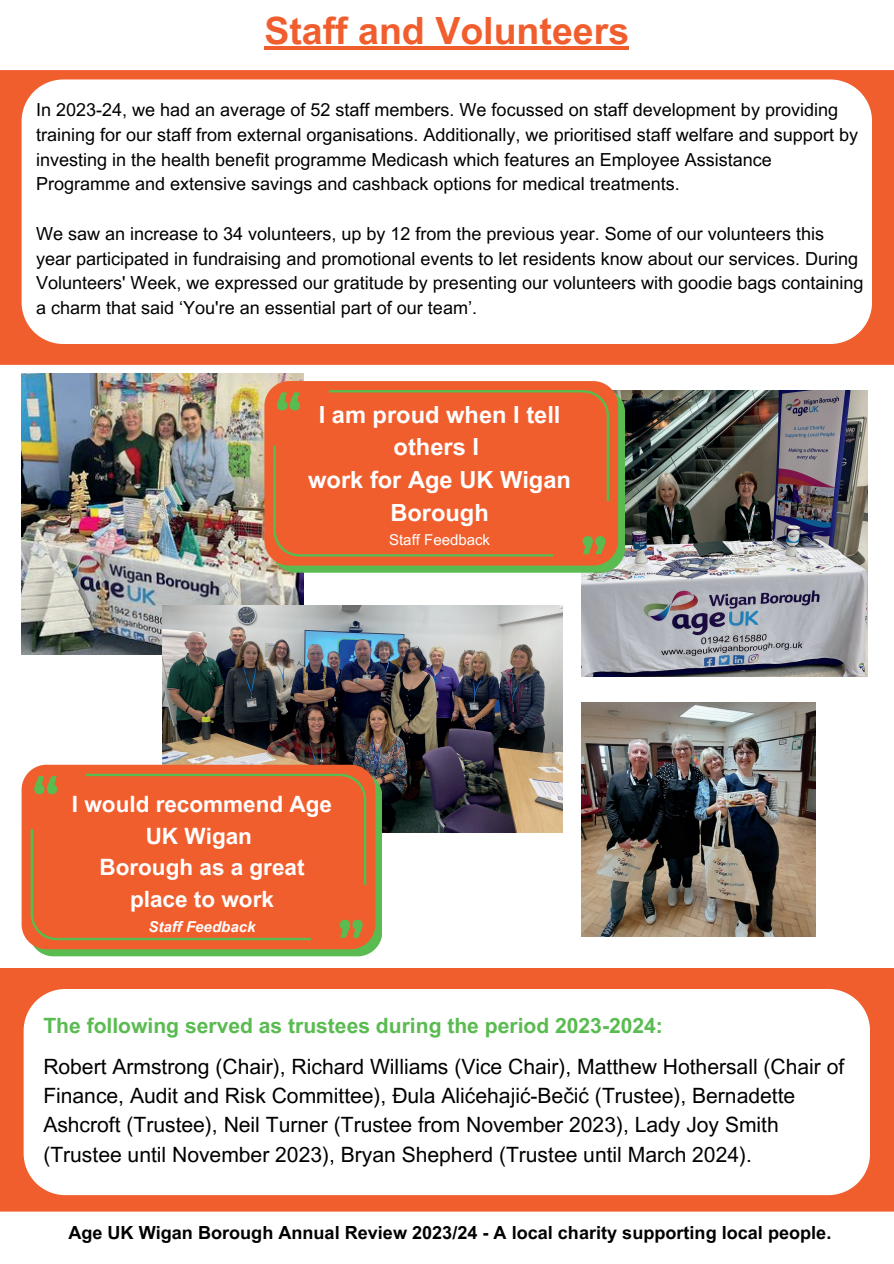
<style>
.page{position:relative;width:894px;height:1264px;background:#fff}
.page>*{position:absolute;margin:0;border:0;box-sizing:border-box;transform-origin:0 0}
.t1{font:700 37.5px "Arial MT Pro";color:#f15e2e}
.t2{font:700 23.7px/32.7px "Arial MT Pro";color:#fff;text-align:center}
.t3{font:700 22.5px/31.5px "Arial MT Pro";color:#fff;text-align:center}
.t4{font:21px/29.2px "Arial MT Pro";color:#000}
.t5{font:700 21px "Arial MT Pro";color:#59bb50}
.t6{font:18px/24.8px "Arial MT Pro";color:#000}
.t7{font:700 18px "Arial MT Pro";color:#000}
.t8{font:15px "Arial MT Pro";color:#fff}
.t9{font:italic 700 15px "Arial MT Pro";color:#fff}
</style>
<div class="page">
<div style="left:0;top:70px;width:893px;height:295px;background:#f15e2e"></div>
<svg style="left:22px;top:79px;width:849px;height:265px"></svg>
<div style="left:0;top:968px;width:893px;height:243px;background:#f15e2e"></div>
<svg style="left:24px;top:989px;width:845px;height:206px"></svg>
<img style="left:581px;top:702px;width:234px;height:234px">
<img style="left:22px;top:373px;width:281px;height:281px">
<img style="left:581px;top:391px;width:286px;height:285px">
<img style="left:162px;top:605px;width:400px;height:227px">
<svg style="left:271px;top:390px;width:353px;height:182px;background:#67b452"></svg>
<svg style="left:264px;top:381px;width:354px;height:184px;background:#eb6737"></svg>
<div style="left:273px;top:390px;width:336px;height:166px;background:#f15e2e"></div>
<svg style="left:36px;top:771px;width:346px;height:185px;background:#65b856"></svg>
<svg style="left:22px;top:764px;width:353px;height:185px;background:#e96638"></svg>
<div style="left:31px;top:773px;width:335px;height:167px;background:#f15e2e"></div>
<hr style="left:264px;top:47px;width:365px;height:3px;background:#f15e2e">
<p class="t1" style="left:264px;top:17px;width:366px">Staff and Volunteers</p>
<h3 class="t6" style="left:36px;top:100px;width:823px">In 2023-24, we had an average of 52 staff members. We focussed on staff development by providing training for our staff from external organisations. Additionally, we prioritised staff welfare and support by investing in the health benefit programme Medicash which features an Employee Assistance Programme and extensive savings and cashback options for medical treatments.</h3>
<p class="t6" style="left:36px;top:223px;width:828px">We saw an increase to 34 volunteers, up by 12 from the previous year. Some of our volunteers this year participated in fundraising and promotional events to let residents know about our services. During Volunteers' Week, we expressed our gratitude by presenting our volunteers with goodie bags containing a charm that said ‘You're an essential part of our team’.</p>
<p class="t2" style="left:308px;top:401px;width:264px">I am proud when I tell others I<br>work for Age UK Wigan<br>Borough</p>
<p class="t8" style="left:389px;top:534px;width:102px">Staff Feedback</p>
<h2 class="t3" style="left:72px;top:791px;width:262px">I would recommend Age<br>UK Wigan<br>Borough as a great place to work</h2>
<h2 class="t9" style="left:149px;top:920px;width:108px">Staff Feedback</h2>
<p class="t5" style="left:43px;top:1017px;width:621px">The following served as trustees during the period 2023-2024:</p>
<p class="t4" style="left:43px;top:1054px;width:802px">Robert Armstrong (Chair), Richard Williams (Vice Chair), Matthew Hothersall (Chair of Finance, Audit and Risk Committee), Ðula Alićehajić-Bečić (Trustee), Bernadette Ashcroft (Trustee), Neil Turner (Trustee from November 2023), Lady Joy Smith (Trustee until November 2023), Bryan Shepherd (Trustee until March 2024).</p>
<h4 class="t7" style="left:68px;top:1225px;width:764px">Age UK Wigan Borough Annual Review 2023/24 - A local charity supporting local people.</h4>
</div>
